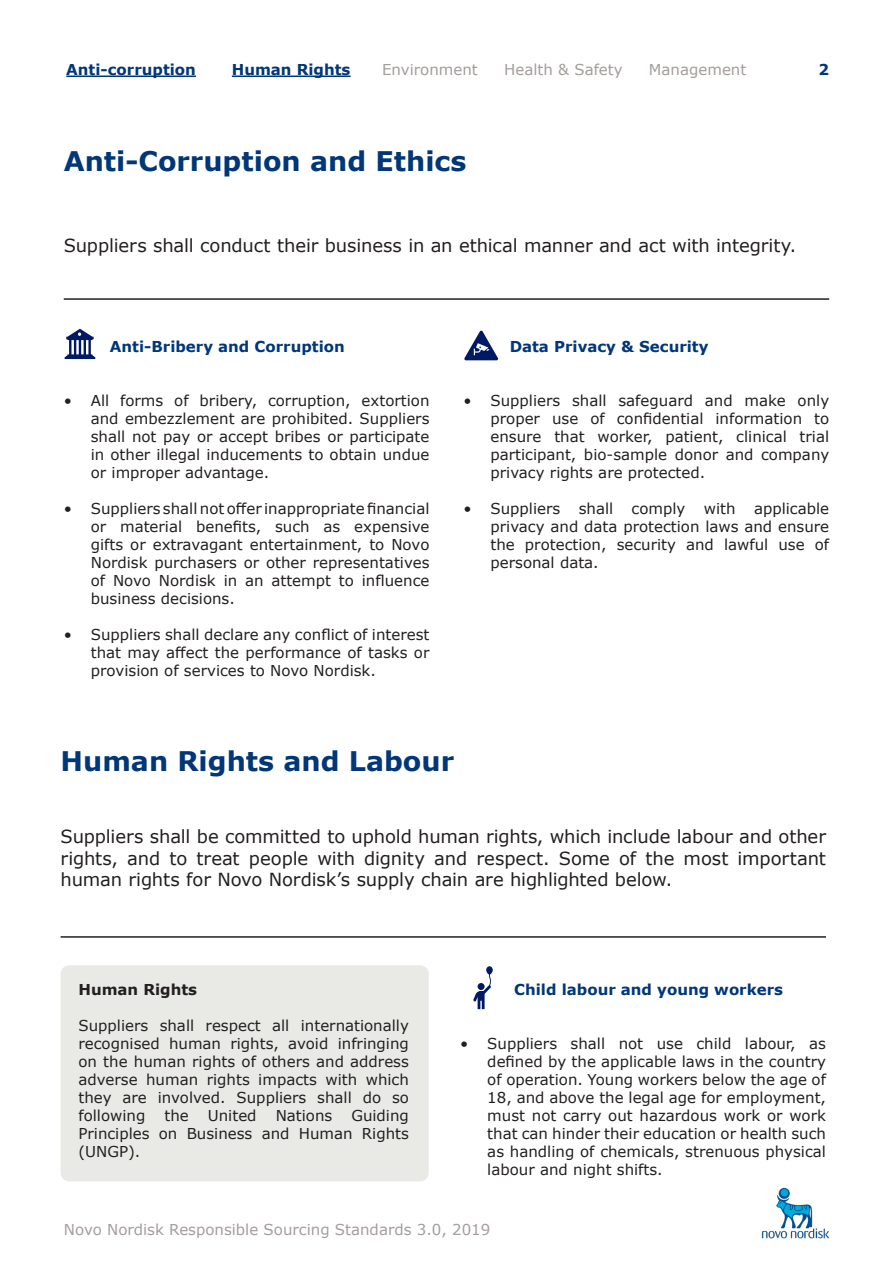
<style>
.page{position:relative;width:893px;height:1263px;background:#fff}
.page>*{position:absolute;margin:0;border:0;box-sizing:border-box;transform-origin:0 0}
.t1{font:700 27px "Verdana";color:#013778}
.t2{font:18px/21.6px "Verdana";letter-spacing:-.01em;color:#231f20;text-align:justify}
.t3{font:15px/18px "Verdana";color:#231f20;text-align:justify}
.t4{font:700 15px "Verdana";color:#013778}
.t5{font:15px "Verdana";color:#a39d9b}
.t6{font:700 15px "Verdana";color:#231f20}
</style>
<div class="page">
<div style="left:61px;top:965px;width:368px;height:216px;background:#e9eae6;border-radius:9px"></div>
<hr style="left:66px;top:75px;width:130px;height:2px;background:#013778">
<hr style="left:232px;top:75px;width:119px;height:2px;background:#013778">
<img style="left:762px;top:1188px;width:67px;height:51px">
<hr style="left:64px;top:298px;width:765px;height:2px;background:#231f20">
<svg style="left:65px;top:329px;width:30px;height:30px"></svg>
<svg style="left:464px;top:330px;width:34px;height:30px"></svg>
<svg style="left:473px;top:966px;width:20px;height:43px"></svg>
<div style="left:478px;top:983px;width:7px;height:7px;background:#001965;border-radius:50%"></div>
<hr style="left:61px;top:936px;width:765px;height:2px;background:#231f20">
<p class="t4" style="left:66px;top:59px;width:131px">Anti-corruption</p>
<p class="t4" style="left:232px;top:59px;width:120px">Human Rights</p>
<p class="t5" style="left:382px;top:59px;width:97px">Environment</p>
<p class="t5" style="left:504px;top:59px;width:120px">Health &amp; Safety</p>
<p class="t5" style="left:649px;top:59px;width:99px">Management</p>
<p class="t4" style="left:818px;top:59px;width:12px">2</p>
<p class="t1" style="left:64px;top:142px;width:404px">Anti-Corruption and Ethics</p>
<p class="t2" style="left:64px;top:234px;width:734px">Suppliers shall conduct their business in an ethical manner and act with integrity.</p>
<p class="t4" style="left:110px;top:336px;width:236px">Anti-Bribery and Corruption</p>
<p class="t3" style="left:91px;top:391px;width:340px;text-indent:-27px">• All forms of bribery, corruption, extortion and embezzlement are prohibited. Suppliers shall not pay or accept bribes or participate in other illegal inducements to obtain undue or improper advantage.</p>
<p class="t3" style="left:91px;top:499px;width:340px;text-indent:-27px">• Suppliers shall not offer inappropriate financial or material benefits, such as expensive gifts or extravagant entertainment, to Novo Nordisk purchasers or other representatives of Novo Nordisk in an attempt to influence business decisions.</p>
<p class="t3" style="left:91px;top:625px;width:340px;text-indent:-27px">• Suppliers shall declare any conflict of interest that may affect the performance of tasks or provision of services to Novo Nordisk.</p>
<p class="t4" style="left:510px;top:336px;width:200px">Data Privacy &amp; Security</p>
<p class="t3" style="left:490px;top:391px;width:340px;text-indent:-27px">• Suppliers shall safeguard and make only proper use of confidential information to ensure that worker, patient, clinical trial participant, bio-sample donor and company privacy rights are protected.</p>
<p class="t3" style="left:490px;top:499px;width:340px;text-indent:-27px">• Suppliers shall comply with applicable privacy and data protection laws and ensure the protection, security and lawful use of personal data.</p>
<p class="t1" style="left:61px;top:742px;width:395px">Human Rights and Labour</p>
<p class="t2" style="left:61px;top:825px;width:767px">Suppliers shall be committed to uphold human rights, which include labour and other rights, and to treat people with dignity and respect. Some of the most important human rights for Novo Nordisk’s supply chain are highlighted below.</p>
<p class="t6" style="left:78px;top:978px;width:120px">Human Rights</p>
<p class="t3" style="left:78px;top:1016px;width:332px">Suppliers shall respect all internationally recognised human rights, avoid infringing on the human rights of others and address adverse human rights impacts with which they are involved. Suppliers shall do so following</p>
<p class="t3" style="left:78px;top:1106px;width:332px;text-indent:273px">Guiding Principles on Business and Human Rights (UNGP).</p>
<p class="t3" style="left:164px;top:1106px;width:26px">the</p>
<p class="t3" style="left:208px;top:1106px;width:50px">United</p>
<p class="t3" style="left:276px;top:1106px;width:58px">Nations</p>
<p class="t4" style="left:514px;top:978px;width:270px">Child labour and young workers</p>
<p class="t3" style="left:487px;top:1034px;width:340px;text-indent:-27px">• Suppliers shall not use child labour, as defined by the applicable laws in the country of operation. Young workers below the age of 18, and above the legal age for employment, must not carry out hazardous work or work that can hinder their education or health such as handling of chemicals, strenuous physical labour and night shifts.</p>
<p class="t5" style="left:64px;top:1219px;width:428px">Novo Nordisk Responsible Sourcing Standards 3.0, 2019</p>
</div>
